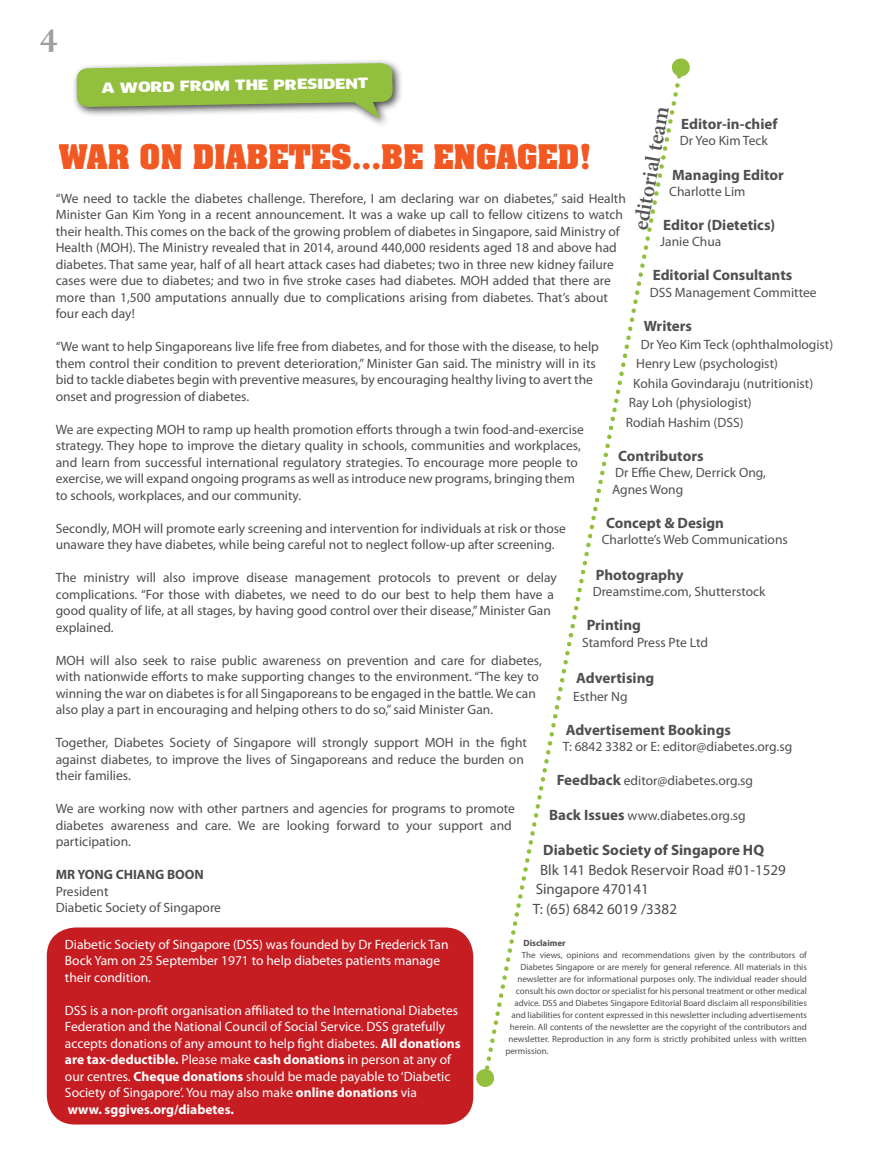
<style>
.page{position:relative;width:872px;height:1170px;background:#fff}
.page>*{position:absolute;margin:0;border:0;box-sizing:border-box;transform-origin:0 0}
.t1{font:600 36px "Arno Pro";color:#9d9fa2}
.t2{font:700 28.95px "Aachen Std";color:#f15822}
.t3{font:600 21.6px "Minion Pro";color:#565659}
.t4{font:700 15px "Myriad Pro";color:#4f4f51}
.t5{font:15px/19.5px "Myriad Pro";color:#4d4d4f}
.t6{font:700 15px "Myriad Pro";color:#4d4d4f}
.t7{font:13.8px "Mob";color:#fff}
.t8{font:13.5px/16.5px "Myriad Pro";color:#4d4d4f}
.t9{font:13.5px/16.5px "Myriad Pro";color:#fff}
.t10{font:13.5px/16.2px "Myriad Pro";color:#4f4f51}
.t11{font:700 13.5px "Myriad Pro";color:#4d4d4f}
.t12{font:9px "Myriad Pro";color:#4f4f51}
.t13{font:700 9px "Myriad Pro";color:#4f4f51}
.s1{font-size:22.35px}
.s2{font-weight:700;font-size:15px}
.s3{font-weight:700}
</style>
<div class="page">
<svg style="left:485px;top:78px;width:196px;height:989px"></svg>
<svg style="left:671px;top:58px;width:19px;height:20px"></svg>
<svg style="left:476px;top:1067px;width:19px;height:20px"></svg>
<div style="left:72px;top:58px;width:331px;height:71px;background:#000;opacity:.75"></div>
<svg style="left:76px;top:63px;width:317px;height:56px;background:#a6c56c"></svg>
<div style="left:47px;top:927px;width:426px;height:197px;background:#c61d23;border-radius:29px"></div>
<h1 class="t1" style="left:40px;top:19px;width:19px">4</h1>
<p class="t7" style="left:102px;top:80px;width:268px;rotate:-1deg">A WORD FROM THE PRESIDENT</p>
<h3 class="t3" style="left:625px;top:228px;width:127px;rotate:-80deg">editorial <span class="s1">team</span></h3>
<p class="t4" style="left:681px;top:114px;width:98px">Editor-in-chief</p>
<p class="t10" style="left:679px;top:132px;width:90px">Dr Yeo Kim Teck</p>
<p class="t4" style="left:672px;top:165px;width:113px">Managing Editor</p>
<p class="t10" style="left:669px;top:183px;width:78px">Charlotte Lim</p>
<p class="t4" style="left:663px;top:215px;width:114px">Editor (Dietetics)</p>
<p class="t10" style="left:660px;top:233px;width:63px">Janie Chua</p>
<p class="t4" style="left:652px;top:265px;width:141px">Editorial Consultants</p>
<p class="t10" style="left:649px;top:284px;width:168px">DSS Management Committee</p>
<p class="t4" style="left:643px;top:316px;width:50px">Writers</p>
<p class="t10" style="left:640px;top:336px;width:194px">Dr Yeo Kim Teck (ophthalmologist)</p>
<p class="t10" style="left:636px;top:355px;width:143px">Henry Lew (psychologist)</p>
<p class="t10" style="left:633px;top:375px;width:181px">Kohila Govindaraju (nutritionist)</p>
<p class="t10" style="left:628px;top:394px;width:124px">Ray Loh (physiologist)</p>
<p class="t10" style="left:625px;top:414px;width:119px">Rodiah Hashim (DSS)</p>
<p class="t4" style="left:618px;top:446px;width:87px">Contributors</p>
<p class="t10" style="left:612px;top:464px;width:155px">Dr Effie Chew, Derrick Ong,<br>Agnes Wong</p>
<p class="t4" style="left:606px;top:513px;width:119px">Concept &amp; Design</p>
<p class="t10" style="left:601px;top:531px;width:188px">Charlotte’s Web Communications</p>
<p class="t4" style="left:595px;top:565px;width:89px">Photography</p>
<p class="t10" style="left:592px;top:583px;width:174px">Dreamstime.com, Shutterstock</p>
<p class="t4" style="left:586px;top:615px;width:56px">Printing</p>
<p class="t10" style="left:582px;top:633px;width:127px">Stamford Press Pte Ltd</p>
<p class="t4" style="left:576px;top:667px;width:80px">Advertising</p>
<p class="t10" style="left:573px;top:687px;width:56px">Esther Ng</p>
<p class="t4" style="left:565px;top:720px;width:167px">Advertisement Bookings</p>
<p class="t10" style="left:562px;top:738px;width:231px">T: 6842 3382 or E: editor@diabetes.org.sg</p>
<p class="t10" style="left:556px;top:772px;width:198px"><span class="s2">Feedback</span> editor@diabetes.org.sg</p>
<p class="t10" style="left:549px;top:806px;width:198px"><span class="s2">Back Issues</span> www.diabetes.org.sg</p>
<p class="t6" style="left:543px;top:840px;width:222px">Diabetic Society of Singapore HQ</p>
<p class="t5" style="left:532px;top:859px;width:255px;text-indent:8px">Blk 141 Bedok Reservoir Road #01-1529<br>Singapore 470141<br>T: (65) 6842 6019 /3382</p>
<h2 class="t2" style="left:59px;top:136px;width:534px">WAR ON DIABETES...BE ENGAGED!</h2>
<p class="t8" style="left:56px;top:189px;width:571px">“We need to tackle the diabetes challenge. Therefore, I am declaring war on diabetes,” said Health Minister Gan Kim Yong in a recent announcement. It was a wake up call to fellow citizens to watch their health. This comes on the back of the growing problem of diabetes in Singapore, said Ministry of Health (MOH). The Ministry revealed that in 2014, around 440,000 residents aged 18 and above had diabetes. That same year, half of all heart attack cases had diabetes; two in three new kidney failure cases were due to diabetes; and two in five stroke cases had diabetes. MOH added that there are more than 1,500 amputations annually due to complications arising from diabetes. That’s about four each day!</p>
<p class="t8" style="left:56px;top:338px;width:544px">“We want to help Singaporeans live life free from diabetes, and for those with the disease, to help them control their condition to prevent deterioration,” Minister Gan said. The ministry will in its bid to tackle diabetes begin with preventive measures, by encouraging healthy living to avert the onset and progression of diabetes.</p>
<p class="t8" style="left:56px;top:420px;width:530px">We are expecting MOH to ramp up health promotion efforts through a twin food-and-exercise strategy. They hope to improve the dietary quality in schools, communities and workplaces, and learn from successful international regulatory strategies. To encourage more people to exercise, we will expand ongoing programs as well as introduce new programs, bringing them to schools, workplaces, and our community.</p>
<p class="t8" style="left:56px;top:519px;width:512px">Secondly, MOH will promote early screening and intervention for individuals at risk or those unaware they have diabetes, while being careful not to neglect follow-up after screening.</p>
<p class="t8" style="left:56px;top:569px;width:502px">The ministry will also improve disease management protocols to prevent or delay complications. “For those with diabetes, we need to do our best to help them have a good quality of life, at all stages, by having good control over their disease,” Minister Gan explained.</p>
<p class="t8" style="left:56px;top:651px;width:488px">MOH will also seek to raise public awareness on prevention and care for diabetes, with nationwide efforts to make supporting changes to the environment. “The key to winning the war on diabetes is for all Singaporeans to be engaged in the battle. We can also play a part in encouraging and helping others to do so,” said Minister Gan.</p>
<p class="t8" style="left:56px;top:734px;width:473px">Together, Diabetes Society of Singapore will strongly support MOH in the fight against diabetes, to improve the lives of Singaporeans and reduce the burden on their families.</p>
<p class="t8" style="left:56px;top:800px;width:461px">We are working now with other partners and agencies for programs to promote diabetes awareness and care. We are looking forward to your support and participation.</p>
<p class="t11" style="left:56px;top:865px;width:150px">MR YONG CHIANG BOON</p>
<p class="t8" style="left:56px;top:882px;width:167px">President<br>Diabetic Society of Singapore</p>
<p class="t9" style="left:65px;top:935px;width:385px">Diabetic Society of Singapore (DSS) was founded by Dr Frederick Tan<br>Bock Yam on 25 September 1971 to help diabetes patients manage their condition.</p>
<p class="t9" style="left:65px;top:1001px;width:397px">DSS is a non-profit organisation affiliated to the International Diabetes Federation and the National Council of Social Service. DSS gratefully accepts donations of any amount to help fight diabetes. <span class="s3">All donations are tax-deductible.</span> Please make <span class="s3">cash donations</span> in person at any of our centres. <span class="s3">Cheque donations</span> should be made payable to ‘Diabetic Society of Singapore’. You may also make <span class="s3">online donations</span> via<br><span class="s3">www. sggives.org/diabetes.</span></p>
<p class="t13" style="left:523px;top:936px;width:44px">Disclaimer</p>
<p class="t12" style="left:522px;top:949px;width:286px">The views, opinions and recommendations given by the contributors of</p>
<p class="t12" style="left:520px;top:961px;width:288px">Diabetes Singapore or are merely for general reference. All materials in this</p>
<p class="t12" style="left:517px;top:973px;width:291px">newsletter are for informational purposes only. The individual reader should</p>
<p class="t12" style="left:516px;top:985px;width:292px">consult his own doctor or specialist for his personal treatment or other medical</p>
<p class="t12" style="left:514px;top:997px;width:294px">advice. DSS and Diabetes Singapore Editorial Board disclaim all responsibilities</p>
<p class="t12" style="left:511px;top:1009px;width:297px">and liabilities for content expressed in this newsletter including advertisements</p>
<p class="t12" style="left:510px;top:1021px;width:299px">herein. All contents of the newsletter are the copyright of the contributors and</p>
<p class="t12" style="left:508px;top:1033px;width:300px">newsletter. Reproduction in any form is strictly prohibited unless with written</p>
<p class="t12" style="left:505px;top:1045px;width:45px">permission.</p>
</div>
